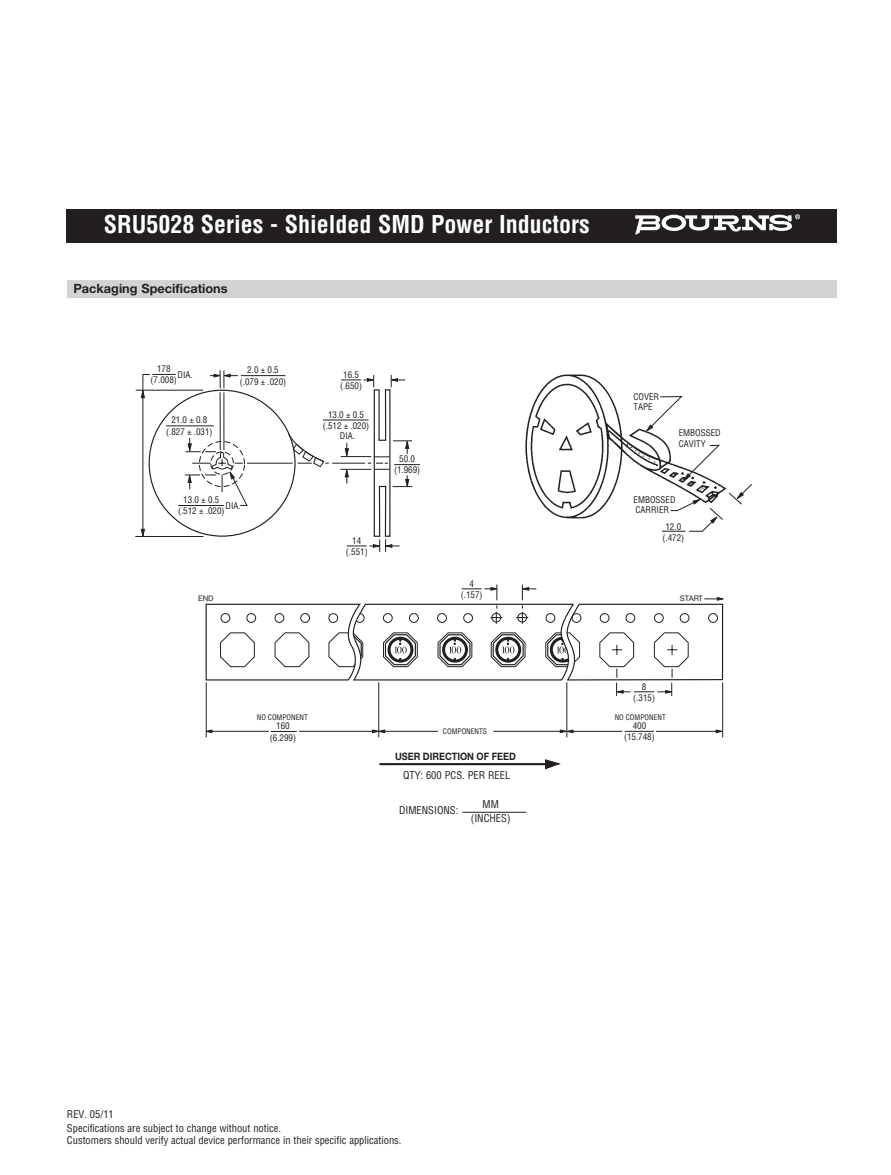
<style>
.page{position:relative;width:891px;height:1175px;background:#fff}
.page>*{position:absolute;margin:0;border:0;box-sizing:border-box;transform-origin:0 0}
.t1{font:700 condensed 24px "Helvetica";color:#fff}
.t2{font:700 12.75px "Helvetica Neue";color:#231f20}
.t3{font:condensed 10.5px/14.1px "Helvetica";color:#231f20;text-align:center}
.t4{font:700 10.2px "Helvetica Neue";color:#231f20;scale:.9 1}
.t5{font:condensed 9px/11.2px "Helvetica";color:#231f20;text-align:center}
.t6{font:7.65px "Helvetica Neue";color:#231f20}
.t7{font:condensed 7.5px "Helvetica";color:#231f20}
</style>
<div class="page">
<div style="left:67px;top:280px;width:770px;height:18px;background:#d1d3d4"></div>
<hr style="left:220px;top:392px;width:1px;height:57px;background:#231f20">
<hr style="left:224px;top:393px;width:1px;height:56px;background:#231f20">
<svg style="left:210px;top:370px;width:28px;height:18px"></svg>
<hr style="left:241px;top:375px;width:44px;height:1px;background:#231f20">
<hr style="left:136px;top:390px;width:67px;height:1px;background:#231f20">
<hr style="left:135px;top:536px;width:68px;height:1px;background:#231f20">
<svg style="left:141px;top:374px;width:35px;height:162px"></svg>
<hr style="left:178px;top:505px;width:46px;height:1px;background:#231f20">
<hr style="left:323px;top:419px;width:46px;height:1px;background:#231f20">
<svg style="left:185px;top:438px;width:63px;height:68px"></svg>
<hr style="left:166px;top:425px;width:48px;height:1px;background:#231f20">
<hr style="left:340px;top:469px;width:31px;height:1px;background:#231f20">
<hr style="left:247px;top:463px;width:46px;height:1px;background:#231f20">
<svg style="left:288px;top:433px;width:41px;height:34px"></svg>
<hr style="left:332px;top:463px;width:33px;height:1px;background:#231f20">
<svg style="left:341px;top:375px;width:79px;height:177px"></svg>
<img style="left:525px;top:374px;width:142px;height:145px">
<svg style="left:645px;top:396px;width:38px;height:36px"></svg>
<svg style="left:661px;top:444px;width:91px;height:88px"></svg>
<hr style="left:379px;top:763px;width:169px;height:2px;background:#231f20">
<svg style="left:545px;top:759px;width:15px;height:10px"></svg>
<hr style="left:206px;top:682px;width:1px;height:55px;background:#231f20">
<hr style="left:299px;top:731px;width:75px;height:1px;background:#231f20">
<hr style="left:379px;top:682px;width:1px;height:55px;background:#231f20">
<svg style="left:205px;top:729px;width:7px;height:4px"></svg>
<hr style="left:211px;top:731px;width:58px;height:1px;background:#231f20">
<svg style="left:271px;top:731px;width:26px;height:1px"></svg>
<hr style="left:493px;top:731px;width:69px;height:1px;background:#231f20">
<hr style="left:567px;top:682px;width:1px;height:55px;background:#231f20">
<svg style="left:372px;top:729px;width:13px;height:4px"></svg>
<hr style="left:384px;top:731px;width:54px;height:1px;background:#231f20">
<svg style="left:716px;top:729px;width:8px;height:4px"></svg>
<hr style="left:656px;top:731px;width:62px;height:1px;background:#231f20">
<hr style="left:722px;top:682px;width:1px;height:55px;background:#231f20">
<svg style="left:560px;top:729px;width:13px;height:4px"></svg>
<hr style="left:572px;top:731px;width:50px;height:1px;background:#231f20">
<svg style="left:625px;top:731px;width:29px;height:1px"></svg>
<svg style="left:205px;top:584px;width:518px;height:112px"></svg>
<hr style="left:462px;top:812px;width:64px;height:1px;background:#231f20">
<div style="left:67px;top:209px;width:770px;height:34px;background:#231f20"></div>
<svg style="left:635px;top:214px;width:165px;height:21px"></svg>
<h1 class="t1" style="left:104px;top:215px;width:488px">SRU5028 Series - Shielded SMD Power Inductors</h1>
<h2 class="t2" style="left:73px;top:283px;width:156px">Packaging Specifications</h2>
<p class="t5" style="left:151px;top:364px;width:28px">178 (7.008)</p>
<p class="t5" style="left:178px;top:370px;width:17px">DIA.</p>
<p class="t5" style="left:240px;top:365px;width:48px">2.0 ± 0.5 (.079 ± .020)</p>
<p class="t5" style="left:340px;top:369px;width:23px">16.5 (.650)</p>
<p class="t5" style="left:166px;top:415px;width:48px">21.0 ± 0.8 (.827 ± .031)</p>
<p class="t5" style="left:323px;top:409px;width:48px">13.0 ± 0.5 (.512 ± .020)</p>
<p class="t5" style="left:340px;top:430px;width:17px">DIA.</p>
<p class="t5" style="left:634px;top:392px;width:27px;line-height:10.5px;text-align:left">COVER<br>TAPE</p>
<p class="t5" style="left:679px;top:428px;width:44px;line-height:10.5px;text-align:left">EMBOSSED<br>CAVITY</p>
<p class="t5" style="left:394px;top:454px;width:28px">50.0 (1.969)</p>
<p class="t5" style="left:178px;top:495px;width:48px">13.0 ± 0.5 (.512 ± .020)</p>
<p class="t5" style="left:226px;top:500px;width:17px">DIA.</p>
<p class="t5" style="left:634px;top:495px;width:44px;line-height:10.5px;text-align:left">EMBOSSED<br>CARRIER</p>
<p class="t5" style="left:346px;top:535px;width:23px">14 (.551)</p>
<p class="t5" style="left:662px;top:521px;width:23px">12.0 (.472)</p>
<p class="t6" style="left:198px;top:596px;width:17px">END</p>
<p class="t5" style="left:461px;top:578px;width:23px">4 (.157)</p>
<p class="t6" style="left:680px;top:595px;width:25px">START</p>
<p class="t5" style="left:633px;top:681px;width:23px">8 (.315)</p>
<p class="t7" style="left:257px;top:714px;width:53px">NO COMPONENT</p>
<p class="t7" style="left:615px;top:714px;width:53px">NO COMPONENT</p>
<p class="t7" style="left:443px;top:728px;width:46px">COMPONENTS</p>
<p class="t5" style="left:624px;top:721px;width:32px">400 (15.748)</p>
<p class="t5" style="left:270px;top:721px;width:28px">160 (6.299)</p>
<p class="t4" style="left:395px;top:752px;width:136px">USER DIRECTION OF FEED</p>
<p class="t3" style="left:67px;top:1108px;width:48px">REV. 05/11</p>
<p class="t3" style="left:403px;top:769px;width:109px">QTY: 600 PCS. PER REEL</p>
<p class="t3" style="left:399px;top:804px;width:61px">DIMENSIONS:</p>
<p class="t3" style="left:471px;top:798px;width:41px">MM (INCHES)</p>
<p class="t3" style="left:67px;top:1123px;width:336px;line-height:12px;text-align:left">Specifications are subject to change without notice.<br>Customers should verify actual device performance in their specific applications.</p>
</div>
